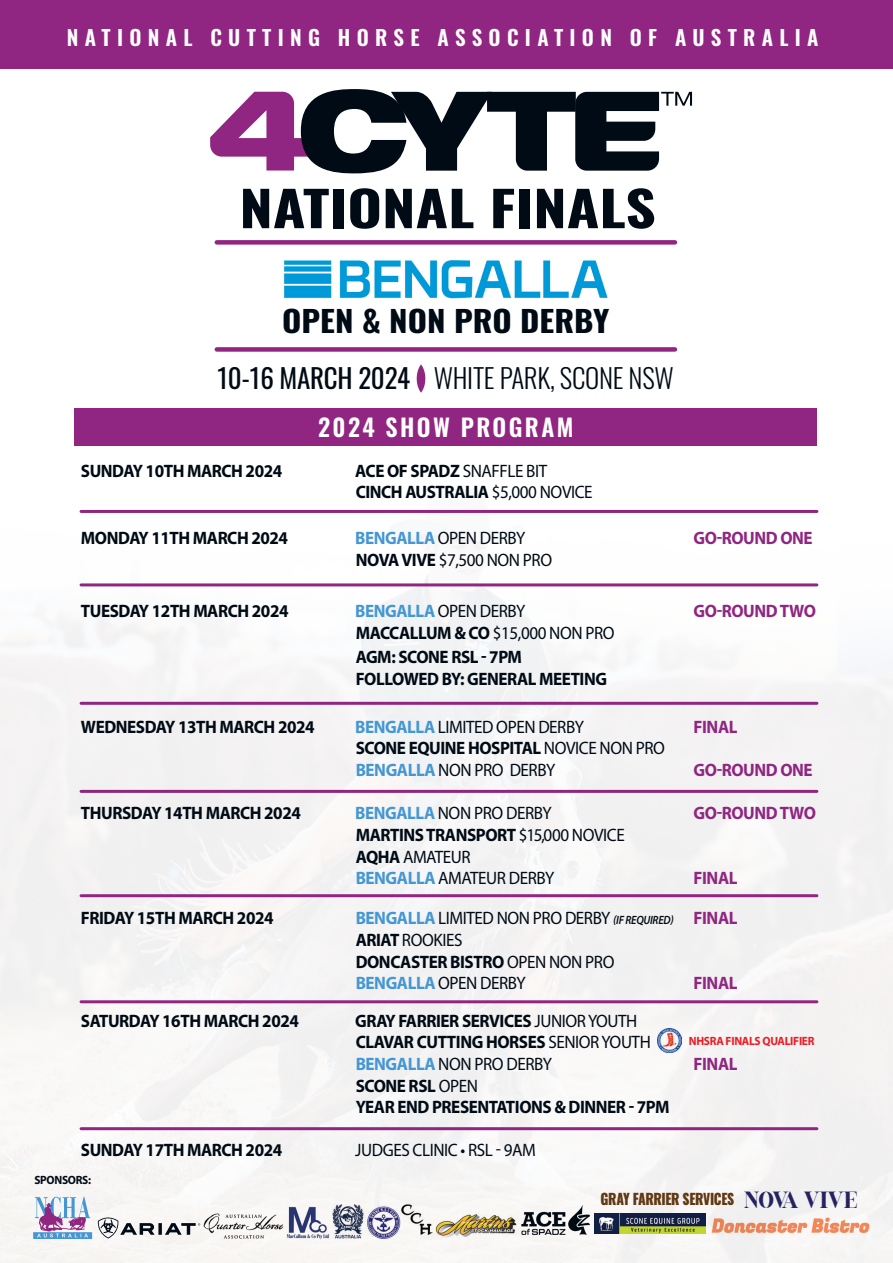
<style>
.page{position:relative;width:893px;height:1263px;background:#fff}
.page>*{position:absolute;margin:0;border:0;box-sizing:border-box;transform-origin:0 0}
.t1{font:700 48.6px "Oswald";color:#000b15;scale:1.22 1}
.t2{font:700 29.7px "Oswald";color:#000b15;scale:1.11 1}
.t3{font:300 27px "Oswald";letter-spacing:-.01em;color:#000b15}
.t4{font:600 24px "Oswald";letter-spacing:.1em;color:#fff}
.t5{font:600 21px "Oswald";letter-spacing:.3em;color:#fff}
.t6{font:700 18px/21.6px "Myriad Pro";letter-spacing:-.025em;color:#000b15;scale:.95 1}
.t7{font:18px/21.6px "Myriad Pro";letter-spacing:-.025em;color:#000b15;scale:.95 1}
.t8{font:700 18px "Myriad Pro";letter-spacing:-.025em;color:#902681;scale:.95 1}
.t9{font:800 15px "Oswald";letter-spacing:-.025em;color:#603813;scale:.9 1}
.t10{font:700 12px "Myriad Pro";letter-spacing:-.025em;color:#ec1c24;scale:.95 1}
.t11{font:700 12px "Myriad Pro";letter-spacing:-.025em;color:#000b15;scale:.95 1}
.s1{font-weight:400}
.s2{font-weight:700;color:#4497d3}
.s3{font-weight:700}
.s4{font-weight:600;font-style:italic;font-size:12px}
.s5{font-weight:700;color:#902681}
.s6{font-family:"AL Nevrada Personal Use Only";font-weight:400;font-size:21px;color:#262261}
</style>
<div class="page">
<img style="left:0;top:347px;width:893px;height:916px">
<div style="left:75px;top:408px;width:742px;height:38px;background:#902681"></div>
<div style="left:0;top:0;width:893px;height:68px;background:#902681"></div>
<svg style="left:210px;top:89px;width:482px;height:84px"></svg>
<hr style="left:81px;top:510px;width:736px;height:3px;background:#902681">
<hr style="left:81px;top:702px;width:736px;height:3px;background:#902681">
<hr style="left:81px;top:790px;width:736px;height:3px;background:#902681">
<hr style="left:81px;top:894px;width:736px;height:3px;background:#902681">
<hr style="left:81px;top:1000px;width:736px;height:3px;background:#902681">
<hr style="left:81px;top:1127px;width:736px;height:3px;background:#902681">
<hr style="left:81px;top:583px;width:736px;height:3px;background:#902681">
<svg style="left:417px;top:364px;width:8px;height:29px"></svg>
<img style="left:283px;top:260px;width:325px;height:39px">
<svg style="left:33px;top:1197px;width:59px;height:42px"></svg>
<img style="left:658px;top:1029px;width:24px;height:24px">
<div style="left:217px;top:240px;width:458px;height:5px;background:#902681"></div>
<div style="left:217px;top:347px;width:458px;height:5px;background:#902681"></div>
<img style="left:202px;top:1211px;width:83px;height:29px">
<svg style="left:98px;top:1217px;width:102px;height:21px"></svg>
<img style="left:594px;top:1214px;width:111px;height:20px">
<img style="left:327px;top:1201px;width:42px;height:42px">
<img style="left:365px;top:1205px;width:36px;height:34px">
<img style="left:433px;top:1212px;width:86px;height:28px">
<img style="left:519px;top:1204px;width:72px;height:34px">
<img style="left:400px;top:1203px;width:34px;height:32px">
<img style="left:709px;top:1214px;width:161px;height:24px">
<img style="left:286px;top:1202px;width:43px;height:43px">
<p class="t5" style="left:67px;top:27px;width:753px">NATIONAL CUTTING HORSE ASSOCIATION OF AUSTRALIA</p>
<h1 class="t1" style="left:239px;top:183px;width:343px">NATIONAL FINALS</h1>
<h2 class="t2" style="left:282px;top:306px;width:296px">OPEN &amp; NON PRO DERBY</h2>
<h3 class="t3" style="left:217px;top:354px;width:458px"><span class="s1">10-16 MARCH 2024</span> WHITE PARK, SCONE NSW</h3>
<h3 class="t4" style="left:318px;top:414px;width:257px">2024 SHOW PROGRAM</h3>
<p class="t6" style="left:81px;top:459px;width:213px">SUNDAY 10TH MARCH 2024</p>
<p class="t6" style="left:355px;top:459px;width:251px">ACE OF SPADZ <span class="s1">SNAFFLE BIT<br></span>CINCH AUSTRALIA <span class="s1">$5,000 NOVICE</span></p>
<p class="t6" style="left:81px;top:527px;width:220px">MONDAY 11TH MARCH 2024</p>
<p class="t7" style="left:355px;top:527px;width:181px"><span class="s2">BENGALLA</span> OPEN DERBY</p>
<p class="t8" style="left:694px;top:526px;width:127px">GO-ROUND ONE</p>
<p class="t7" style="left:356px;top:549px;width:208px"><span class="s3">NOVA VIVE</span> $7,500 NON PRO</p>
<p class="t6" style="left:81px;top:600px;width:220px">TUESDAY 12TH MARCH 2024</p>
<p class="t7" style="left:355px;top:600px;width:181px"><span class="s2">BENGALLA</span> OPEN DERBY</p>
<p class="t8" style="left:694px;top:600px;width:130px">GO-ROUND TWO</p>
<p class="t6" style="left:356px;top:620px;width:274px;line-height:24px">MACCALLUM &amp; CO <span class="s1">$15,000 NON PRO<br></span>AGM: SCONE RSL - 7PM</p>
<p class="t6" style="left:356px;top:667px;width:266px">FOLLOWED BY: GENERAL MEETING</p>
<p class="t6" style="left:81px;top:715px;width:248px">WEDNESDAY 13TH MARCH 2024</p>
<p class="t7" style="left:355px;top:716px;width:242px"><span class="s2">BENGALLA</span> LIMITED OPEN DERBY</p>
<p class="t8" style="left:694px;top:715px;width:48px">FINAL</p>
<p class="t7" style="left:356px;top:737px;width:327px"><span class="s3">SCONE EQUINE HOSPITAL</span> NOVICE NON PRO<br><span class="s2">BENGALLA</span> NON PRO DERBY</p>
<p class="t8" style="left:694px;top:758px;width:127px">GO-ROUND ONE</p>
<p class="t6" style="left:81px;top:802px;width:233px">THURSDAY 14TH MARCH 2024</p>
<p class="t7" style="left:355px;top:802px;width:208px"><span class="s2">BENGALLA</span> NON PRO DERBY</p>
<p class="t8" style="left:694px;top:801px;width:130px">GO-ROUND TWO</p>
<p class="t7" style="left:356px;top:824px;width:285px"><span class="s3">MARTINS TRANSPORT</span> $15,000 NOVICE<br><span class="s3">AQHA</span> AMATEUR<br><span class="s2">BENGALLA</span> AMATEUR DERBY</p>
<p class="t8" style="left:694px;top:866px;width:48px">FINAL</p>
<p class="t6" style="left:81px;top:907px;width:204px">FRIDAY 15TH MARCH 2024</p>
<p class="t7" style="left:356px;top:907px;width:403px"><span class="s2">BENGALLA</span> LIMITED NON PRO DERBY <span class="s4">(IF REQUIRED)</span> <span class="s5">FINAL<br></span><span class="s3">ARIAT</span> ROOKIES<br><span class="s3">DONCASTER BISTRO</span> OPEN NON PRO<br><span class="s2">BENGALLA</span> OPEN DERBY</p>
<p class="t8" style="left:694px;top:971px;width:48px">FINAL</p>
<p class="t6" style="left:81px;top:1009px;width:231px">SATURDAY 16TH MARCH 2024</p>
<p class="t6" style="left:355px;top:1009px;width:313px">GRAY FARRIER SERVICES <span class="s1">JUNIOR YOUTH<br></span>CLAVAR CUTTING HORSES <span class="s1">SENIOR YOUTH</span></p>
<p class="t10" style="left:689px;top:1033px;width:134px">NHSRA FINALS QUALIFIER</p>
<p class="t7" style="left:356px;top:1053px;width:208px"><span class="s2">BENGALLA</span> NON PRO DERBY</p>
<p class="t8" style="left:694px;top:1052px;width:48px">FINAL</p>
<p class="t6" style="left:356px;top:1074px;width:332px">SCONE RSL <span class="s1">OPEN<br></span>YEAR END PRESENTATIONS &amp; DINNER - 7PM</p>
<p class="t6" style="left:81px;top:1139px;width:213px">SUNDAY 17TH MARCH 2024</p>
<p class="t7" style="left:355px;top:1139px;width:192px">JUDGES CLINIC • RSL - 9AM</p>
<p class="t11" style="left:34px;top:1172px;width:61px">SPONSORS:</p>
<p class="t9" style="left:601px;top:1191px;width:287px">GRAY FARRIER SERVICES <span class="s6">NOVA VIVE</span></p>
</div>
